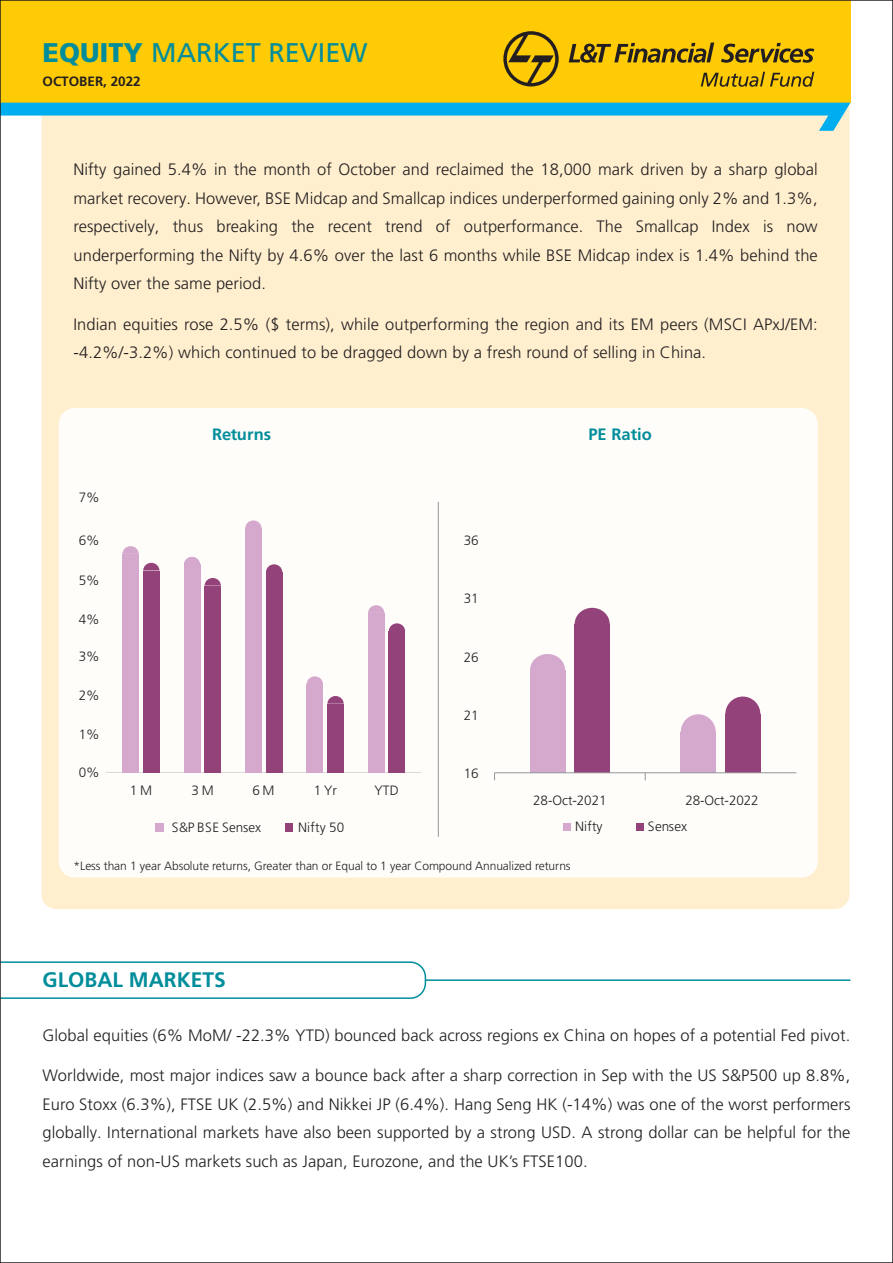
<style>
.page{position:relative;width:893px;height:1263px;background:#fff}
.page>*{position:absolute;margin:0;border:0;box-sizing:border-box;transform-origin:0 0}
.t1{font:27px "Frutiger LT Pro";color:#008d9b}
.t2{font:700 21px "Frutiger LT Pro";color:#008d9b}
.t3{font:300 16.5px/28.5px "Frutiger LT Pro";letter-spacing:.005em;color:#231f20;text-align:justify}
.t4{font:700 16.5px "Frutiger LT Pro";color:#008d9b}
.t5{font:300 13.5px "Frutiger LT Pro";letter-spacing:-.005em;color:#231f20}
.t6{font:700 13.5px "Frutiger LT Pro";color:#231f20}
.t7{font:300 13.5px "Frutiger LT Pro";letter-spacing:.02em;color:#231f20}
.t8{font:300 12px "Frutiger LT Pro";letter-spacing:-.005em;color:#231f20}
.s1{font-weight:900}
</style>
<div class="page">
<div style="left:41px;top:73px;width:808px;height:836px;background:#ffefcf;border-radius:15px"></div>
<svg style="left:3px;top:961px;width:424px;height:38px"></svg>
<hr style="left:425px;top:979px;width:425px;height:2px;background:#008d9b">
<div style="left:0;top:0;width:850px;height:103px;background:#ffcb05"></div>
<svg style="left:3px;top:103px;width:847px;height:28px"></svg>
<svg style="left:503px;top:31px;width:56px;height:55px"></svg>
<svg style="left:701px;top:72px;width:113px;height:15px"></svg>
<svg style="left:569px;top:43px;width:145px;height:20px"></svg>
<svg style="left:721px;top:43px;width:93px;height:20px"></svg>
<div style="left:59px;top:408px;width:759px;height:469px;background:#fff;border-radius:16px"></div>
<hr style="left:438px;top:502px;width:1px;height:335px;background:#939598">
<div style="left:636px;top:823px;width:8px;height:7px;background:#94437a"></div>
<div style="left:564px;top:823px;width:7px;height:7px;background:#d5a8ce"></div>
<div style="left:530px;top:670px;width:35px;height:103px;background:#d5a8ce"></div>
<div style="left:575px;top:624px;width:35px;height:148px;background:#94437a"></div>
<div style="left:681px;top:732px;width:35px;height:41px;background:#d5a8ce"></div>
<svg style="left:575px;top:608px;width:35px;height:16px"></svg>
<svg style="left:530px;top:654px;width:35px;height:16px"></svg>
<div style="left:725px;top:714px;width:35px;height:59px;background:#94437a"></div>
<svg style="left:725px;top:696px;width:35px;height:18px"></svg>
<svg style="left:681px;top:714px;width:35px;height:18px"></svg>
<hr style="left:495px;top:772px;width:301px;height:1px;background:#939598">
<div style="left:155px;top:823px;width:9px;height:8px;background:#d5a8ce"></div>
<div style="left:285px;top:823px;width:7px;height:8px;background:#94437a"></div>
<hr style="left:106px;top:772px;width:315px;height:1px;background:#d9d9d8">
<svg style="left:122px;top:546px;width:17px;height:8px"></svg>
<svg style="left:143px;top:563px;width:16px;height:7px"></svg>
<div style="left:122px;top:554px;width:17px;height:218px;background:#d5a8ce"></div>
<div style="left:143px;top:570px;width:16px;height:202px;background:#94437a"></div>
<svg style="left:184px;top:557px;width:16px;height:7px"></svg>
<svg style="left:205px;top:578px;width:16px;height:8px"></svg>
<div style="left:184px;top:564px;width:16px;height:208px;background:#d5a8ce"></div>
<div style="left:205px;top:586px;width:16px;height:186px;background:#94437a"></div>
<svg style="left:245px;top:520px;width:17px;height:8px"></svg>
<svg style="left:266px;top:564px;width:16px;height:8px"></svg>
<div style="left:245px;top:528px;width:17px;height:244px;background:#d5a8ce"></div>
<div style="left:266px;top:572px;width:16px;height:200px;background:#94437a"></div>
<svg style="left:307px;top:676px;width:16px;height:8px"></svg>
<svg style="left:327px;top:696px;width:17px;height:8px"></svg>
<div style="left:307px;top:684px;width:16px;height:88px;background:#d5a8ce"></div>
<div style="left:327px;top:704px;width:17px;height:68px;background:#94437a"></div>
<svg style="left:368px;top:605px;width:16px;height:8px"></svg>
<svg style="left:389px;top:623px;width:16px;height:8px"></svg>
<div style="left:368px;top:613px;width:16px;height:159px;background:#d5a8ce"></div>
<div style="left:389px;top:631px;width:16px;height:141px;background:#94437a"></div>
<h1 class="t1" style="left:43px;top:37px;width:326px"><span class="s1">EQUITY</span> MARKET REVIEW</h1>
<p class="t6" style="left:43px;top:73px;width:100px">OCTOBER, 2022</p>
<p class="t3" style="left:73px;top:155px;width:746px">Nifty gained 5.4% in the month of October and reclaimed the 18,000 mark driven by a sharp global market recovery. However, BSE Midcap and Smallcap indices underperformed gaining only 2% and 1.3%, respectively, thus breaking the recent trend of outperformance. The Smallcap Index is now underperforming the Nifty by 4.6% over the last 6 months while BSE Midcap index is 1.4% behind the Nifty over the same period.</p>
<p class="t3" style="left:73px;top:310px;width:746px">Indian equities rose 2.5% ($ terms), while outperforming the region and its EM peers (MSCI APxJ/EM: -4.2%/-3.2%) which continued to be dragged down by a fresh round of selling in China.</p>
<p class="t5" style="left:79px;top:489px;width:22px">7%</p>
<p class="t5" style="left:79px;top:533px;width:22px">6%</p>
<p class="t5" style="left:79px;top:573px;width:22px">5%</p>
<p class="t5" style="left:79px;top:611px;width:22px">4%</p>
<p class="t5" style="left:79px;top:649px;width:22px">3%</p>
<p class="t5" style="left:79px;top:687px;width:22px">2%</p>
<p class="t5" style="left:79px;top:726px;width:22px">1%</p>
<p class="t5" style="left:79px;top:765px;width:22px">0%</p>
<p class="t4" style="left:212px;top:425px;width:60px">Returns</p>
<p class="t5" style="left:130px;top:782px;width:24px">1M</p>
<p class="t5" style="left:191px;top:782px;width:24px">3M</p>
<p class="t5" style="left:252px;top:782px;width:24px">6M</p>
<p class="t5" style="left:314px;top:782px;width:25px">1Yr</p>
<p class="t5" style="left:375px;top:782px;width:26px">YTD</p>
<p class="t7" style="left:172px;top:819px;width:91px">S&amp;P BSE Sensex</p>
<p class="t5" style="left:298px;top:819px;width:48px">Nifty 50</p>
<p class="t5" style="left:464px;top:533px;width:16px">36</p>
<p class="t5" style="left:464px;top:591px;width:16px">31</p>
<p class="t5" style="left:464px;top:649px;width:16px">26</p>
<p class="t5" style="left:464px;top:707px;width:16px">21</p>
<p class="t5" style="left:464px;top:765px;width:16px">16</p>
<p class="t4" style="left:588px;top:425px;width:65px">PE Ratio</p>
<p class="t5" style="left:533px;top:792px;width:75px">28-Oct-2021</p>
<p class="t5" style="left:685px;top:792px;width:75px">28-Oct-2022</p>
<p class="t5" style="left:575px;top:819px;width:29px">Nifty</p>
<p class="t5" style="left:648px;top:819px;width:41px">Sensex</p>
<p class="t8" style="left:73px;top:858px;width:499px">*Less than 1 year Absolute returns, Greater than or Equal to 1 year Compound Annualized returns</p>
<p class="t2" style="left:43px;top:968px;width:185px">GLOBAL MARKETS</p>
<p class="t3" style="left:43px;top:1021px;width:809px">Global equities (6% MoM/ -22.3% YTD) bounced back across regions ex China on hopes of a potential Fed pivot.</p>
<p class="t3" style="left:43px;top:1061px;width:810px">Worldwide, most major indices saw a bounce back after a sharp correction in Sep with the US S&amp;P500 up 8.8%, Euro Stoxx (6.3%), FTSE UK (2.5%) and Nikkei JP (6.4%). Hang Seng HK (-14%) was one of the worst performers globally. International markets have also been supported by a strong USD. A strong dollar can be helpful for the earnings of non-US markets such as Japan, Eurozone, and the UK’s FTSE100.</p>
</div>
